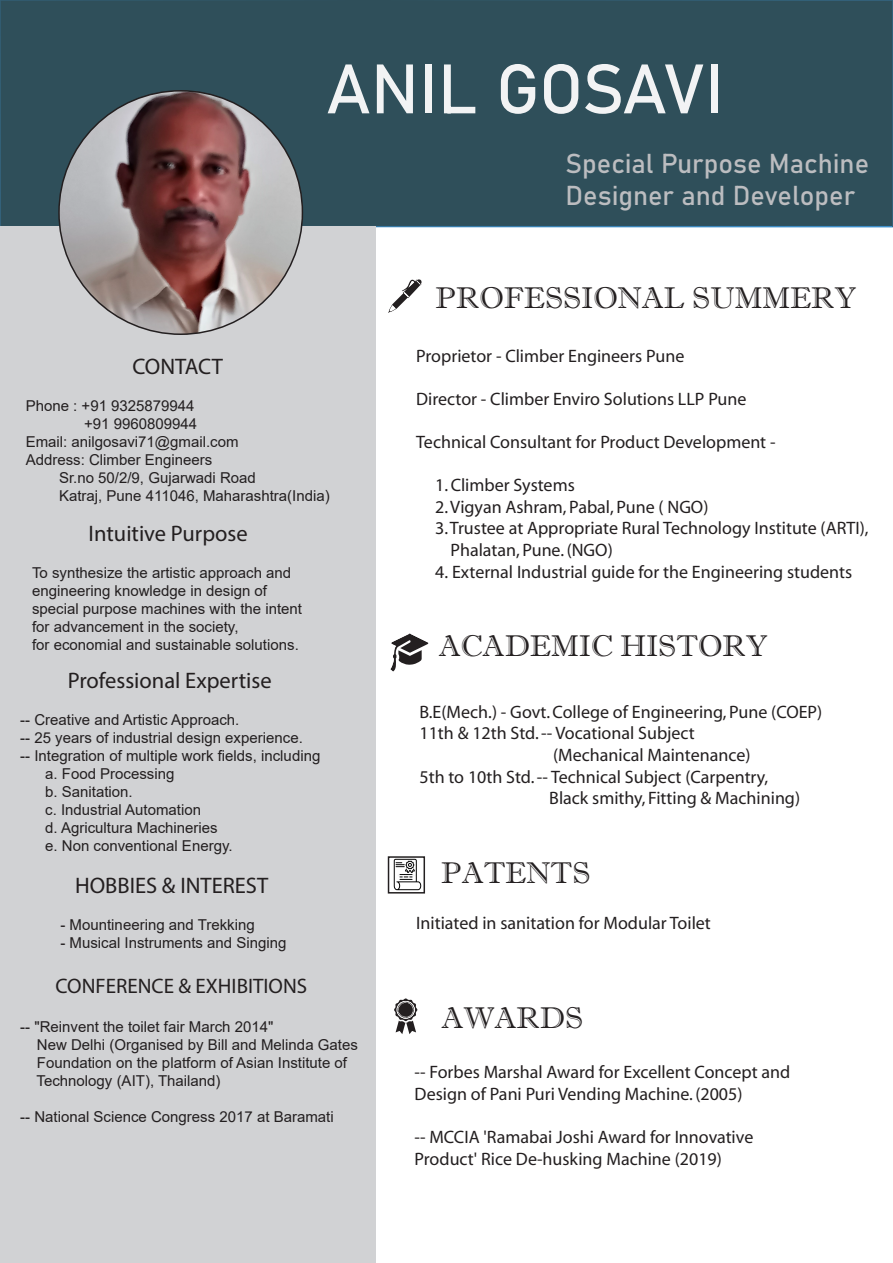
<style>
.page{position:relative;width:893px;height:1263px;background:#fff}
.page>*{position:absolute;margin:0;border:0;box-sizing:border-box;transform-origin:0 0}
.t1{font:68.85px "Bahnschrift";letter-spacing:-.01em;color:#f2f3f4}
.t2{font:30px "Imprint MT Shadow";color:#231f20}
.t3{font:27px/32.4px "Bahnschrift";color:#bcbdc0}
.t4{font:22.5px "Myriad Pro";color:#231f20}
.t5{font:21px "Myriad Pro";color:#231f20}
.t6{font:18px/21.6px "Myriad";color:#231f20}
.t7{font:15px/18px "Arial";color:#231f20}
.s1{font-family:"Myriad Pro"}
</style>
<div class="page">
<div style="left:0;top:0;width:893px;height:227px;background:#2f4f5a"></div>
<div style="left:0;top:227px;width:375px;height:1036px;background:#d1d2d4"></div>
<img style="left:59px;top:91px;width:243px;height:243px;border-radius:121px">
<img style="left:393px;top:859px;width:29px;height:31px">
<div style="left:388px;top:856px;width:37px;height:37px;border:2px solid #231f20"></div>
<svg style="left:390px;top:633px;width:38px;height:38px"></svg>
<svg style="left:394px;top:998px;width:24px;height:36px"></svg>
<svg style="left:388px;top:279px;width:34px;height:34px"></svg>
<h1 class="t1" style="left:326px;top:46px;width:399px">ANIL GOSAVI</h1>
<h3 class="t3" style="left:566px;top:147px;width:305px">Special Purpose Machine<br>Designer and Developer</h3>
<h3 class="t4" style="left:132px;top:352px;width:92px">CONTACT</h3>
<p class="t7" style="left:26px;top:397px;width:170px">Phone : +91 9325879944</p>
<p class="t7" style="left:84px;top:415px;width:115px">+91 9960809944</p>
<p class="t7" style="left:26px;top:433px;width:214px">Email: anilgosavi71@gmail.com</p>
<p class="t7" style="left:26px;top:451px;width:188px">Address: Climber Engineers</p>
<p class="t7" style="left:59px;top:469px;width:198px">Sr.no 50/2/9, Gujarwadi Road</p>
<p class="t7" style="left:59px;top:487px;width:272px">Katraj, Pune 411046, Maharashtra(India)</p>
<h3 class="t4" style="left:88px;top:520px;width:161px">Intuitive Purpose</h3>
<p class="t7" style="left:32px;top:564px;width:272px">To synthesize the artistic approach and engineering knowledge in design of special purpose machines with the intent for advancement in the society,<br>for economial and sustainable solutions.</p>
<h3 class="t4" style="left:68px;top:667px;width:205px">Professional Expertise</h3>
<p class="t7" style="left:20px;top:711px;width:221px">-- Creative and Artistic Approach.</p>
<p class="t7" style="left:20px;top:729px;width:284px">-- 25 years of industrial design experience.</p>
<p class="t7" style="left:20px;top:747px;width:302px">-- Integration of multiple work fields, including</p>
<p class="t7" style="left:45px;top:765px;width:131px">a. Food Processing</p>
<p class="t7" style="left:45px;top:783px;width:89px">b. Sanitation.</p>
<p class="t7" style="left:45px;top:801px;width:157px">c. Industrial Automation</p>
<p class="t7" style="left:45px;top:819px;width:174px">d. Agricultura Machineries</p>
<p class="t7" style="left:45px;top:837px;width:189px">e. Non conventional Energy.</p>
<h3 class="t4" style="left:75px;top:871px;width:195px">HOBBIES &amp; INTEREST</h3>
<p class="t7" style="left:60px;top:915px;width:196px">- Mountineering and Trekking</p>
<p class="t7" style="left:60px;top:933px;width:227px">- Musical Instruments and Singing</p>
<h3 class="t5" style="left:55px;top:973px;width:253px">CONFERENCE &amp; EXHIBITIONS</h3>
<p class="t7" style="left:37px;top:1017px;width:323px;text-indent:-16px">-- "Reinvent the toilet fair March 2014"<br>New Delhi (Organised by Bill and Melinda Gates Foundation on the platform of Asian Institute of Technology (AIT), Thailand)</p>
<p class="t7" style="left:20px;top:1107px;width:315px">-- National Science Congress 2017 at Baramati</p>
<h2 class="t2" style="left:436px;top:280px;width:422px">PROFESSIONAL SUMMERY</h2>
<p class="t6" style="left:416px;top:346px;width:270px">Proprietor - Climber Engineers Pune</p>
<p class="t6" style="left:416px;top:389px;width:332px">Director - Climber Enviro Solutions LLP Pune</p>
<p class="t6" style="left:416px;top:432px;width:361px">Technical Consultant for Product Development -</p>
<p class="t6" style="left:435px;top:475px;width:141px">1. Climber Systems</p>
<p class="t6" style="left:435px;top:497px;width:275px">2. Vigyan Ashram, Pabal, Pune ( NGO)</p>
<p class="t6" style="left:451px;top:518px;width:420px;text-indent:-15px">3. Trustee at Appropriate Rural Technology Institute (ARTI),<br>Phalatan, Pune. (NGO)</p>
<p class="t6" style="left:435px;top:562px;width:418px"><span class="s1">4.</span> External Industrial guide for the Engineering students</p>
<h2 class="t2" style="left:439px;top:628px;width:330px">ACADEMIC HISTORY</h2>
<p class="t6" style="left:419px;top:702px;width:404px">B.E(Mech.) - Govt. College of Engineering, Pune (COEP)</p>
<p class="t6" style="left:419px;top:723px;width:277px">11th &amp; 12th Std. -- Vocational Subject</p>
<p class="t6" style="left:553px;top:745px;width:199px">(Mechanical Maintenance)</p>
<p class="t6" style="left:419px;top:767px;width:350px">5th to 10th Std. -- Technical Subject (Carpentry,</p>
<p class="t6" style="left:549px;top:788px;width:252px">Black smithy, Fitting &amp; Machining)</p>
<h2 class="t2" style="left:441px;top:855px;width:151px">PATENTS</h2>
<p class="t6" style="left:416px;top:913px;width:296px">Initiated in sanitation for Modular Toilet</p>
<h2 class="t2" style="left:441px;top:1000px;width:143px">AWARDS</h2>
<p class="t6" style="left:415px;top:1062px;width:377px">-- Forbes Marshal Award for Excellent Concept and<br>Design of Pani Puri Vending Machine. (2005)</p>
<p class="t6" style="left:415px;top:1127px;width:340px">-- MCCIA 'Ramabai Joshi Award for Innovative<br>Product' Rice De-husking Machine (2019)</p>
</div>
